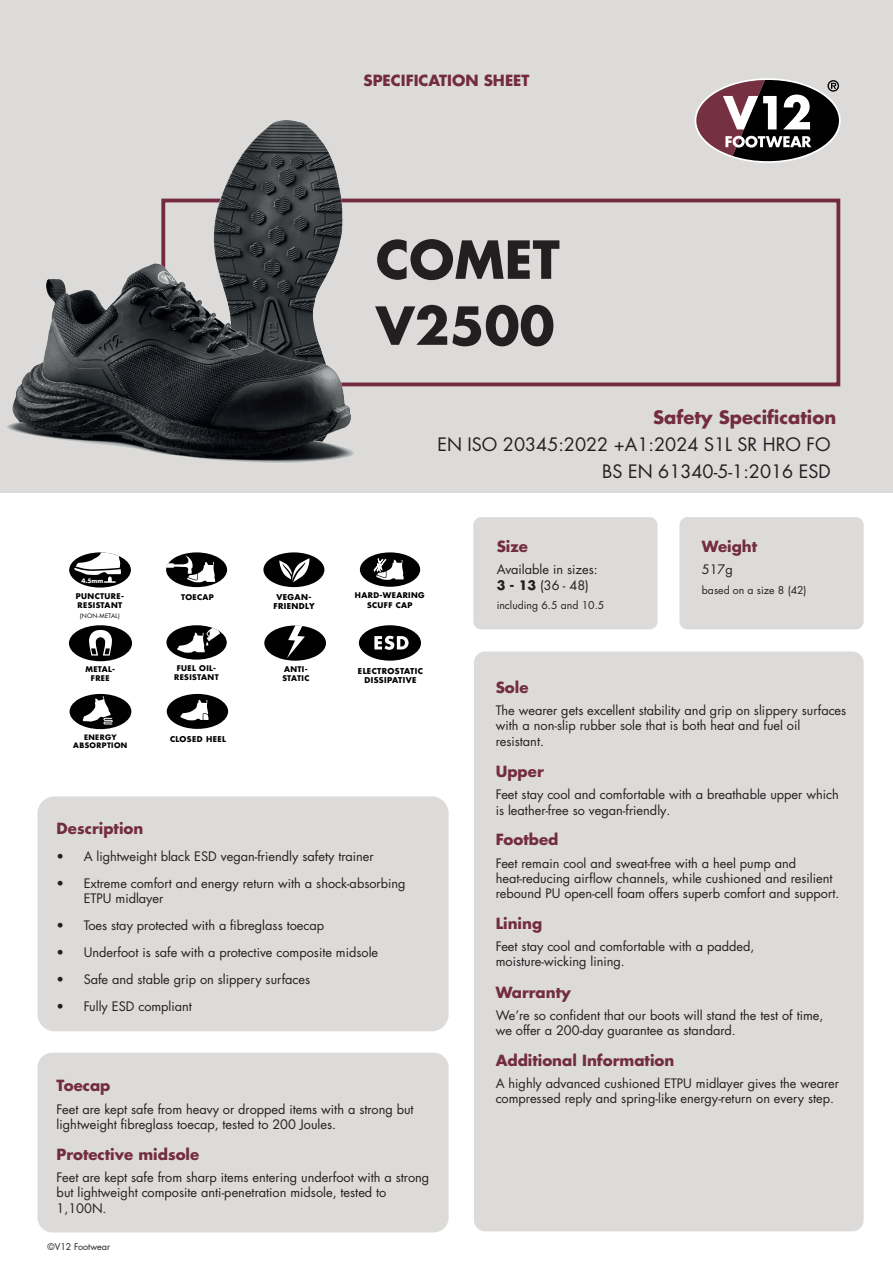
<style>
.page{position:relative;width:893px;height:1263px;background:#fff}
.page>*{position:absolute;margin:0;border:0;box-sizing:border-box;transform-origin:0 0}
.t1{font:700 51px/66px "Futura LT Pro";color:#231f20}
.t2{font:18px/27px "Futura LT Pro";color:#231f20;text-align:right}
.t3{font:700 18px "Futura LT Pro";color:#732c40}
.t4{font:700 15px "Futura LT Pro";color:#732c40}
.t5{font:700 15px "Futura LT Pro";color:#732b42}
.t6{font:700 15px "Futura LT Pro";color:#732c41}
.t7{font:12.75px/15.3px "Futura LT Pro";color:#231f20}
.t8{font:10.5px "Futura LT Pro";color:#231f20}
.t9{font:9px "Futura LT Pro";color:#231f20}
.t10{font:700 7.95px/9.4px "Futura LT Pro";letter-spacing:.05em;color:#010101;text-align:center}
.t11{font:700 7.8px "Futura LT Pro";letter-spacing:.05em;color:#010101}
.t12{font:700 7.65px/9.1px "Futura LT Pro";letter-spacing:.05em;color:#010101;text-align:center}
.t13{font:700 7.35px/8.9px "Futura LT Pro";letter-spacing:.05em;color:#010101;text-align:center}
.t14{font:6px "Futura LT Pro";letter-spacing:.05em;color:#010101}
.t15{font:700 6px "Futura LT Pro";color:#fff}
.s1{font-weight:700}
</style>
<div class="page">
<div style="left:38px;top:796px;width:411px;height:235px;background:#dcdbd9;border-radius:17px"></div>
<div style="left:0;top:0;width:893px;height:493px;background:#dcdbd9"></div>
<div style="left:38px;top:1053px;width:411px;height:179px;background:#dcdbd9;border-radius:15px"></div>
<svg style="left:695px;top:78px;width:146px;height:85px"></svg>
<svg style="left:161px;top:198px;width:680px;height:189px"></svg>
<div style="left:474px;top:651px;width:390px;height:580px;background:#dcdbd9;border-radius:11px"></div>
<div style="left:473px;top:517px;width:184px;height:112px;background:#dcdbd9;border-radius:8px"></div>
<div style="left:679px;top:517px;width:185px;height:112px;background:#dcdbd9;border-radius:8px"></div>
<svg style="left:69px;top:552px;width:62px;height:35px"></svg>
<svg style="left:166px;top:552px;width:61px;height:35px"></svg>
<svg style="left:263px;top:552px;width:61px;height:35px"></svg>
<svg style="left:360px;top:552px;width:60px;height:35px"></svg>
<svg style="left:69px;top:625px;width:63px;height:36px"></svg>
<svg style="left:166px;top:625px;width:61px;height:35px"></svg>
<svg style="left:264px;top:625px;width:62px;height:36px"></svg>
<svg style="left:359px;top:625px;width:62px;height:36px"></svg>
<svg style="left:70px;top:694px;width:61px;height:35px"></svg>
<svg style="left:167px;top:694px;width:61px;height:35px"></svg>
<img style="left:204px;top:120px;width:147px;height:123px">
<img style="left:7px;top:243px;width:351px;height:220px">
<p class="t5" style="left:363px;top:69px;width:167px">SPECIFICATION SHEET</p>
<h1 class="t1" style="left:376px;top:225px;width:185px">COMET<br>V2500</h1>
<h2 class="t3" style="left:653px;top:403px;width:185px">Safety Specification</h2>
<h2 class="t2" style="left:437px;top:431px;width:395px">EN ISO 20345:2022 +A1:2024 S1L SR HRO FO<br>BS EN 61340-5-1:2016 ESD</h2>
<p class="t15" style="left:81px;top:576px;width:23px">4.5mm</p>
<p class="t12" style="left:76px;top:591px;width:50px;text-align:left">PUNCTURE-<br>RESISTANT</p>
<p class="t14" style="left:80px;top:611px;width:41px">(NON-METAL)</p>
<p class="t12" style="left:181px;top:592px;width:34px">TOECAP</p>
<p class="t10" style="left:273px;top:592px;width:43px">VEGAN-<br>FRIENDLY</p>
<p class="t12" style="left:355px;top:591px;width:71px">HARD-WEARING<br>SCUFF CAP</p>
<p class="t12" style="left:85px;top:664px;width:31px">METAL-<br>FREE</p>
<p class="t12" style="left:174px;top:663px;width:46px">FUEL OIL-<br>RESISTANT</p>
<p class="t12" style="left:282px;top:664px;width:29px;text-align:left">ANTI-<br>STATIC</p>
<p class="t10" style="left:358px;top:666px;width:67px">ELECTROSTATIC<br>DISSIPATIVE</p>
<p class="t13" style="left:73px;top:732px;width:56px">ENERGY<br>ABSORPTION</p>
<p class="t11" style="left:170px;top:733px;width:57px">CLOSED HEEL</p>
<p class="t6" style="left:57px;top:816px;width:88px">Description</p>
<p class="t7" style="left:57px;top:848px;width:319px">• A lightweight black ESD vegan-friendly safety trainer</p>
<p class="t7" style="left:84px;top:875px;width:324px;text-indent:-27px">• Extreme comfort and energy return with a shock-absorbing<br>ETPU midlayer</p>
<p class="t7" style="left:57px;top:917px;width:269px">• Toes stay protected with a fibreglass toecap</p>
<p class="t7" style="left:57px;top:944px;width:323px">• Underfoot is safe with a protective composite midsole</p>
<p class="t7" style="left:57px;top:971px;width:255px">• Safe and stable grip on slippery surfaces</p>
<p class="t7" style="left:57px;top:998px;width:137px">• Fully ESD compliant</p>
<p class="t4" style="left:57px;top:1074px;width:55px">Toecap</p>
<p class="t7" style="left:57px;top:1101px;width:359px">Feet are kept safe from heavy or dropped items with a strong but lightweight fibreglass toecap, tested to 200 Joules.</p>
<p class="t4" style="left:57px;top:1142px;width:144px">Protective midsole</p>
<p class="t7" style="left:57px;top:1169px;width:374px">Feet are kept safe from sharp items entering underfoot with a strong but lightweight composite anti-penetration midsole, tested to<br>1,100N.</p>
<p class="t9" style="left:48px;top:1240px;width:64px">©V12 Footwear</p>
<p class="t4" style="left:497px;top:535px;width:33px">Size</p>
<p class="t7" style="left:497px;top:562px;width:102px">Available in sizes:<br><span class="s1">3 - 13</span> (36 - 48)</p>
<p class="t8" style="left:497px;top:598px;width:109px">including 6.5 and 10.5</p>
<p class="t4" style="left:702px;top:535px;width:57px">Weight</p>
<p class="t7" style="left:702px;top:562px;width:32px">517g</p>
<p class="t8" style="left:702px;top:583px;width:106px">based on a size 8 (42)</p>
<p class="t4" style="left:496px;top:675px;width:34px">Sole</p>
<p class="t7" style="left:496px;top:703px;width:352px">The wearer gets excellent stability and grip on slippery surfaces with a non-slip rubber sole that is both heat and fuel oil resistant.</p>
<p class="t4" style="left:496px;top:760px;width:50px">Upper</p>
<p class="t7" style="left:496px;top:787px;width:345px">Feet stay cool and comfortable with a breathable upper which is leather-free so vegan-friendly.</p>
<p class="t4" style="left:496px;top:828px;width:64px">Footbed</p>
<p class="t7" style="left:496px;top:855px;width:345px">Feet remain cool and sweat-free with a heel pump and heat-reducing airflow channels, while cushioned and resilient rebound PU open-cell foam offers superb comfort and support.</p>
<p class="t4" style="left:496px;top:911px;width:48px">Lining</p>
<p class="t7" style="left:496px;top:938px;width:260px">Feet stay cool and comfortable with a padded, moisture-wicking lining.</p>
<p class="t4" style="left:496px;top:980px;width:77px">Warranty</p>
<p class="t7" style="left:496px;top:1007px;width:329px">We’re so confident that our boots will stand the test of time, we offer a 200-day guarantee as standard.</p>
<p class="t4" style="left:496px;top:1048px;width:180px">Additional Information</p>
<p class="t7" style="left:496px;top:1075px;width:345px">A highly advanced cushioned ETPU midlayer gives the wearer compressed reply and spring-like energy-return on every step.</p>
</div>
